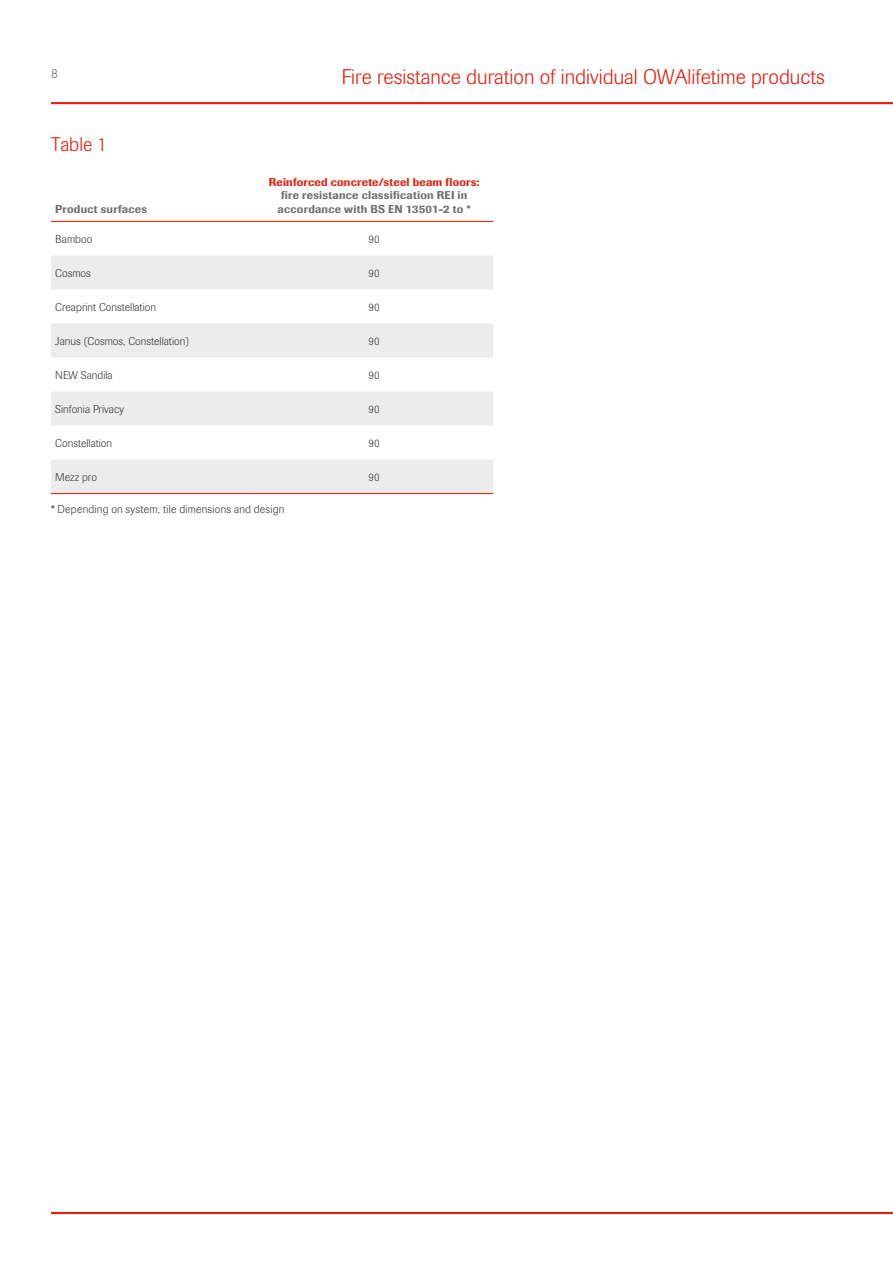
<style>
.page{position:relative;width:893px;height:1263px;background:#fff}
.page>*{position:absolute;margin:0;border:0;box-sizing:border-box;transform-origin:0 0}
.t1{font:300 21px "Imago Pro";color:#e41f0d}
.t2{font:300 19.5px "Imago Pro";color:#e41f0d}
.t3{font:300 13.5px "Imago Pro";color:#6f6f6e}
.t4{font:300 11.25px "Imago Pro";color:#3b3b3a}
.t5{font:500 11.25px/13.5px "Imago Pro";letter-spacing:.02em;color:#6f6f6e;text-align:center}
.t6{font:300 11.25px "Imago Pro";letter-spacing:.02em;color:#3b3b3a}
.t7{font:500 11.25px "Imago Pro";letter-spacing:.02em;color:#e41f0d}
</style>
<div class="page">
<hr style="left:51px;top:1212px;width:842px;height:2px;background:#e41f0d">
<hr style="left:51px;top:102px;width:842px;height:2px;background:#e41f0d">
<svg style="left:51px;top:255px;width:442px;height:238px;fill:#ececec"></svg>
<hr style="left:51px;top:221px;width:204px;height:1px;background:#e41f0d">
<hr style="left:255px;top:221px;width:238px;height:1px;background:#e41f0d">
<hr style="left:51px;top:493px;width:204px;height:1px;background:#e41f0d">
<hr style="left:255px;top:493px;width:238px;height:1px;background:#e41f0d">
<p class="t3" style="left:51px;top:65px;width:8px">8</p>
<h1 class="t1" style="left:342px;top:63px;width:485px">Fire resistance duration of individual OWAlifetime products</h1>
<h2 class="t2" style="left:51px;top:131px;width:58px">Table 1</h2>
<p class="t5" style="left:55px;top:202px;width:93px">Product surfaces</p>
<p class="t7" style="left:269px;top:175px;width:212px">Reinforced concrete/steel beam floors:</p>
<p class="t5" style="left:278px;top:189px;width:195px">fire resistance classification REI in accordance with BS EN 13501-2 to *</p>
<p class="t4" style="left:55px;top:231px;width:39px">Bamboo</p>
<p class="t4" style="left:369px;top:231px;width:13px">90</p>
<p class="t4" style="left:55px;top:265px;width:37px">Cosmos</p>
<p class="t4" style="left:369px;top:265px;width:13px">90</p>
<p class="t4" style="left:55px;top:299px;width:102px">Creaprint Constellation</p>
<p class="t4" style="left:369px;top:299px;width:13px">90</p>
<p class="t4" style="left:55px;top:333px;width:136px">Janus (Cosmos, Constellation)</p>
<p class="t4" style="left:369px;top:333px;width:13px">90</p>
<p class="t4" style="left:55px;top:367px;width:59px">NEW Sandila</p>
<p class="t4" style="left:369px;top:367px;width:13px">90</p>
<p class="t4" style="left:55px;top:401px;width:70px">Sinfonia Privacy</p>
<p class="t4" style="left:369px;top:401px;width:13px">90</p>
<p class="t4" style="left:55px;top:436px;width:58px">Constellation</p>
<p class="t4" style="left:369px;top:436px;width:13px">90</p>
<p class="t4" style="left:55px;top:470px;width:43px">Mezz pro</p>
<p class="t4" style="left:369px;top:470px;width:13px">90</p>
<p class="t6" style="left:51px;top:502px;width:235px">* Depending on system, tile dimensions and design</p>
</div>
